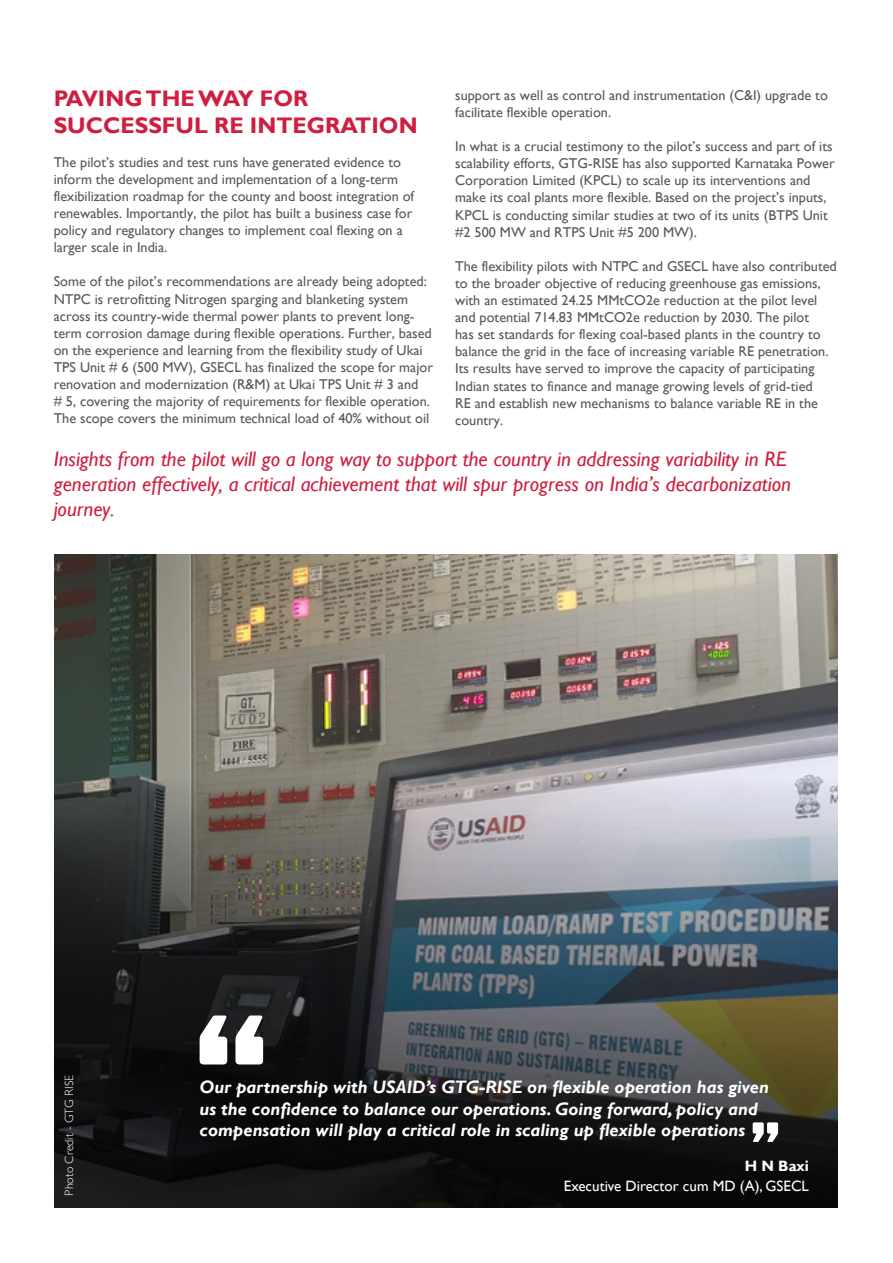
<style>
.page{position:relative;width:893px;height:1263px;background:#fff}
.page>*{position:absolute;margin:0;border:0;box-sizing:border-box;transform-origin:0 0}
.main_body_text{font:700 22.5px/27px "Gill Sans";color:#cf1e3f}
.main_body_text-2{font:italic 21px/25.2px "Gill Sans";color:#cf1e3f}
.t1{font:italic 700 18px/21.6px "Gill Sans";color:#fff}
.t2{font:15px "Gill Sans";color:#fff}
.t3{font:700 15px "Gill Sans";color:#fff}
.main_body_text-3{font:14.25px/17.1px "Gill Sans";color:#57585a}
.t4{font:300 12px "Gill Sans";color:#fff}
</style>
<div class="page">
<img style="left:54px;top:554px;width:783px;height:653px">
<svg style="left:200px;top:1015px;width:63px;height:49px"></svg>
<svg style="left:753px;top:1122px;width:25px;height:20px"></svg>
<p class="main_body_text" style="left:54px;top:85px;width:365px">PAVING THE WAY FOR<br>SUCCESSFUL RE INTEGRATION</p>
<p class="main_body_text-3" style="left:54px;top:154px;width:362px">The pilot’s studies and test runs have generated evidence to inform the development and implementation of a long-term flexibilization roadmap for the county and boost integration of renewables. Importantly, the pilot has built a business case for policy and regulatory changes to implement coal flexing on a larger scale in India.</p>
<p class="main_body_text-3" style="left:54px;top:273px;width:381px">Some of the pilot’s recommendations are already being adopted:<br>NTPC is retrofitting Nitrogen sparging and blanketing system across its country-wide thermal power plants to prevent long&shy;term corrosion damage during flexible operations. Further, based on the experience and learning from the flexibility study of Ukai TPS Unit # 6 (500 MW), GSECL has finalized the scope for major renovation and modernization (R&amp;M) at Ukai TPS Unit # 3 and<br># 5, covering the majority of requirements for flexible operation.<br>The scope covers the minimum technical load of 40% without oil</p>
<p class="main_body_text-3" style="left:455px;top:87px;width:374px">support as well as control and instrumentation (C&amp;I) upgrade to facilitate flexible operation.</p>
<p class="main_body_text-3" style="left:455px;top:138px;width:381px">In what is a crucial testimony to the pilot’s success and part of its scalability efforts, GTG-RISE has also supported Karnataka Power Corporation Limited (KPCL) to scale up its interventions and make its coal plants more flexible. Based on the project’s inputs, KPCL is conducting similar studies at two of its units (BTPS Unit #2 500 MW and RTPS Unit #5 200 MW).</p>
<p class="main_body_text-3" style="left:455px;top:258px;width:383px">The flexibility pilots with NTPC and GSECL have also contributed to the broader objective of reducing greenhouse gas emissions, with an estimated 24.25 MMtCO2e reduction at the pilot level and potential 714.83 MMtCO2e reduction by 2030. The pilot<br>has set standards for flexing coal-based plants in the country to balance the grid in the face of increasing variable RE penetration.<br>Its results have served to improve the capacity of participating Indian states to finance and manage growing levels of grid-tied<br>RE and establish new mechanisms to balance variable RE in the country.</p>
<p class="main_body_text-2" style="left:54px;top:446px;width:739px">Insights from the pilot will go a long way to support the country in addressing variability in RE generation effectively, a critical achievement that will spur progress on India’s decarbonization journey.</p>
<p class="t4" style="left:62px;top:1195px;width:122px;rotate:-90deg">Photo Credit - GTG RISE</p>
<p class="t1" style="left:200px;top:1077px;width:571px">Our partnership with USAID’s GTG-RISE on flexible operation has given us the confidence to balance our operations. Going forward, policy and compensation will play a critical role in scaling up flexible operations</p>
<p class="t3" style="left:745px;top:1157px;width:66px">H N Baxi</p>
<p class="t2" style="left:564px;top:1177px;width:247px">Executive Director cum MD (A), GSECL</p>
</div>
